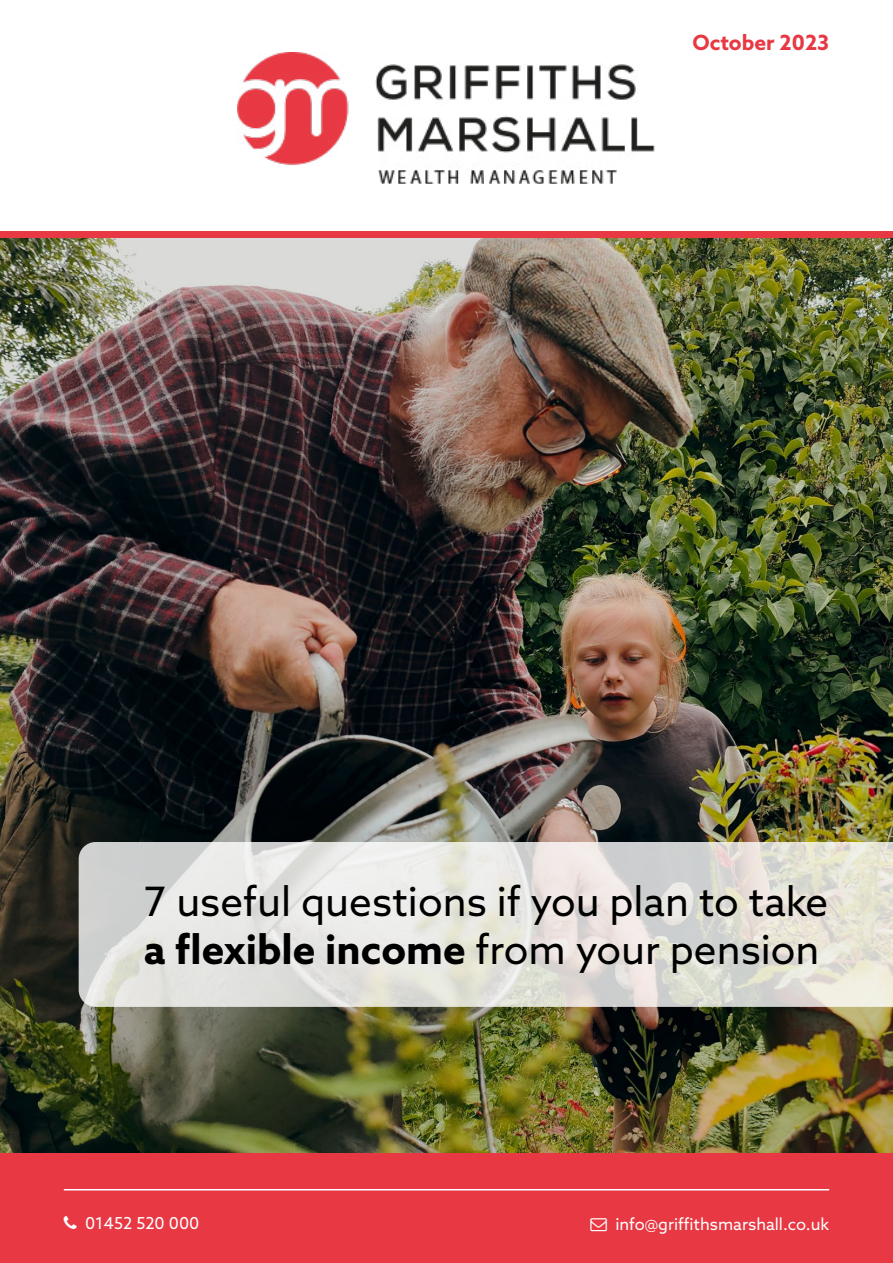
<style>
.page{position:relative;width:893px;height:1263px;background:#fff}
.page>*{position:absolute;margin:0;border:0;box-sizing:border-box;transform-origin:0 0}
.t1{font:40.5px/48.6px "Azo Sans";color:#000}
.t2{font:700 21px "Azo Sans";color:#e73843}
.t3{font:16.5px "Azo Sans";color:#fff}
.s1{font-weight:700}
</style>
<div class="page">
<img style="left:0;top:238px;width:893px;height:915px">
<div style="left:0;top:1153px;width:893px;height:110px;background:#e73843"></div>
<svg style="left:79px;top:842px;width:814px;height:165px;background:#e1e0db"></svg>
<hr style="left:64px;top:1189px;width:765px;height:1px;background:#fff">
<div style="left:0;top:232px;width:893px;height:6px;background:#e73843"></div>
<img style="left:237px;top:52px;width:418px;height:132px">
<p class="t2" style="left:692px;top:29px;width:138px">October 2023</p>
<p class="t1" style="left:144px;top:876px;width:686px">7 useful questions if you plan to take <span class="s1">a flexible income</span> from your pension</p>
<p class="t3" style="left:85px;top:1212px;width:116px">01452 520 000</p>
<p class="t3" style="left:615px;top:1213px;width:215px">info@griffithsmarshall.co.uk</p>
</div>
